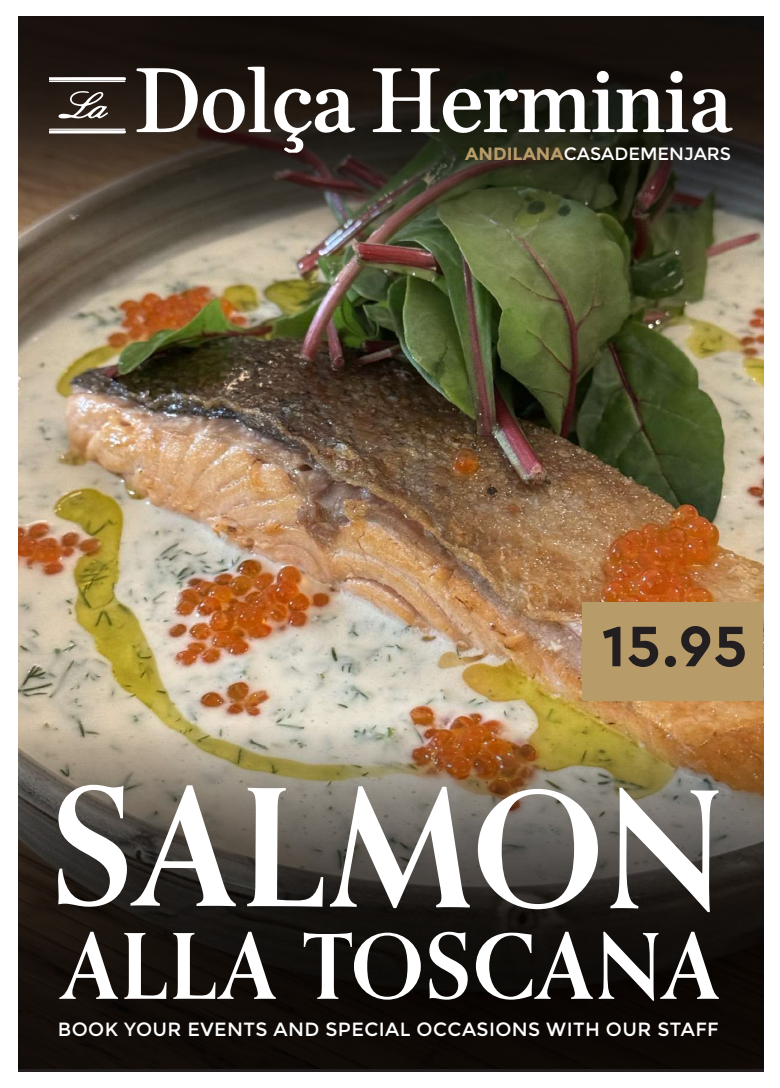
<style>
.page{position:relative;width:780px;height:1088px;background:#fff}
.page>*{position:absolute;margin:0;border:0;box-sizing:border-box;transform-origin:0 0}
.t1{font:700 162.12px "Orpheus Pro";letter-spacing:.015em;color:#fff}
.t2{font:700 90.25px "Orpheus Pro";letter-spacing:.02em;color:#fff}
.t3{font:700 59.88px "Cera Pro";color:#231f20}
.t4{font:19.12px "Montserrat";letter-spacing:.02em;color:#fff}
.t5{font:17.75px "Montserrat";color:#fff}
.s1{font-weight:700;color:#b79b69}
</style>
<div class="page">
<img style="left:18px;top:266px;width:745px;height:420px">
<img style="left:18px;top:686px;width:745px;height:385px">
<img style="left:18px;top:16px;width:745px;height:250px">
<svg style="left:49px;top:77px;width:77px;height:5px"></svg>
<svg style="left:49px;top:128px;width:77px;height:5px"></svg>
<svg style="left:136px;top:67px;width:219px;height:86px"></svg>
<svg style="left:372px;top:68px;width:360px;height:66px"></svg>
<svg style="left:58px;top:90px;width:50px;height:30px"></svg>
<div style="left:670px;top:71px;width:12px;height:12px;background:#fff;border-radius:50%"></div>
<div style="left:596px;top:71px;width:12px;height:12px;background:#fff;border-radius:50%"></div>
<div style="left:582px;top:603px;width:181px;height:98px;background:#b79b69"></div>
<p class="t5" style="left:465px;top:143px;width:267px"><span class="s1">ANDILANA</span>CASADEMENJARS</p>
<h3 class="t3" style="left:602px;top:606px;width:147px">15.95</h3>
<h1 class="t1" style="left:50px;top:746px;width:676px">SALMON</h1>
<h2 class="t2" style="left:63px;top:910px;width:658px">ALLA TOSCANA</h2>
<p class="t4" style="left:58px;top:1018px;width:662px">BOOK YOUR EVENTS AND SPECIAL OCCASIONS WITH OUR STAFF</p>
</div>
